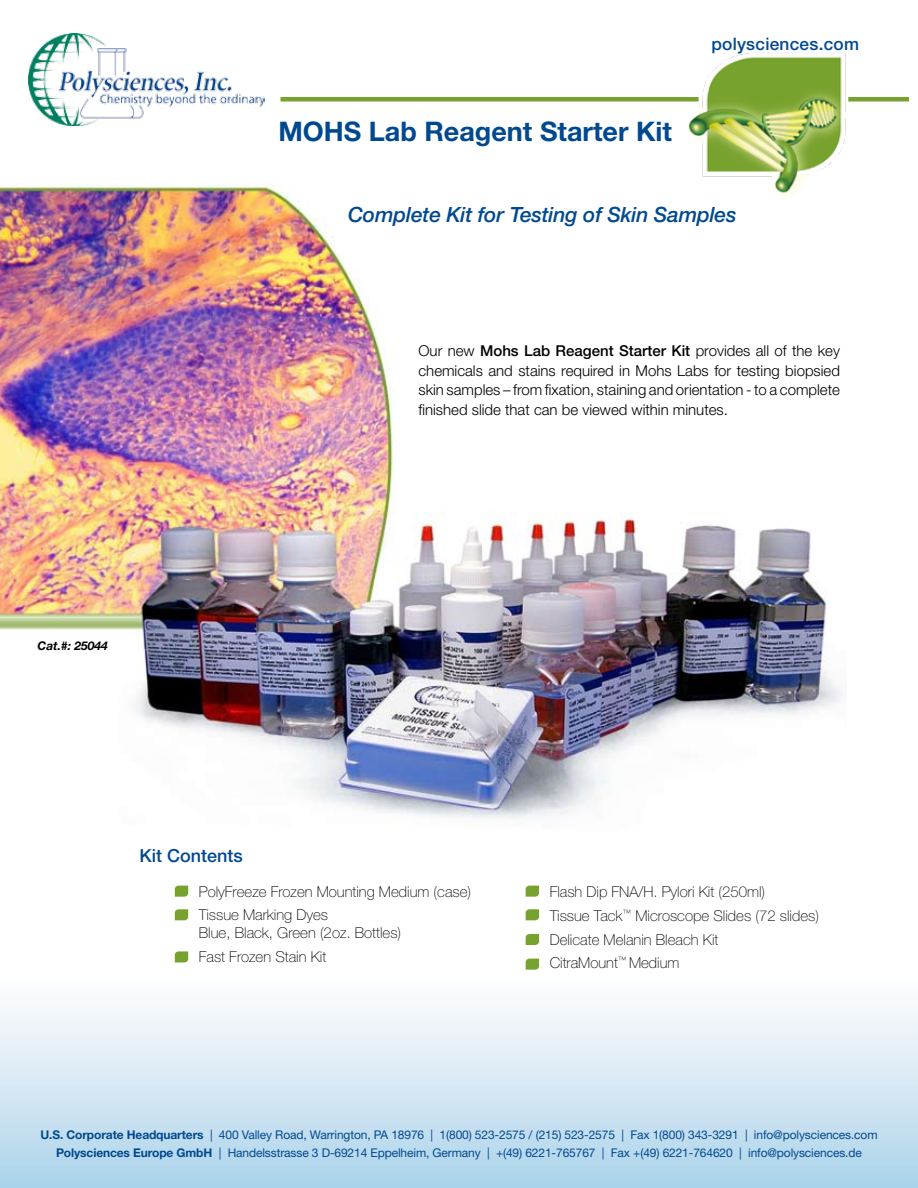
<style>
.page{position:relative;width:918px;height:1188px;background:#fff}
.page>*{position:absolute;margin:0;border:0;box-sizing:border-box;transform-origin:0 0}
.t1{font:700 27px "Helvetica Neue";color:#004990}
.t2{font:italic 500 21px "Helvetica Neue";letter-spacing:-.01em;color:#004990}
.t3{font:500 18px "Helvetica Neue";color:#004990}
.t4{font:500 17.25px "Helvetica Neue";letter-spacing:.015em;color:#004990}
.t5{font:100 15px/24px "Helvetica Neue";color:#000}
.t6{font:300 15px/19.5px "Helvetica Neue";color:#000;text-align:justify}
.t7{font:12px/18px "Helvetica Neue";letter-spacing:-.01em;color:#004990;text-align:center}
.t8{font:italic 700 12px "Helvetica Neue";color:#000}
.s1{font-weight:500}
.s2{font-weight:700}
</style>
<div class="page">
<img style="left:0;top:183px;width:843px;height:636px">
<div style="left:0;top:922px;width:918px;height:266px;background:linear-gradient(to bottom,#fff,#b1d5eb)"></div>
<svg style="left:526px;top:886px;width:13px;height:11px"></svg>
<svg style="left:526px;top:909px;width:13px;height:11px"></svg>
<svg style="left:175px;top:886px;width:13px;height:11px"></svg>
<svg style="left:175px;top:951px;width:13px;height:11px"></svg>
<svg style="left:175px;top:909px;width:13px;height:11px"></svg>
<svg style="left:526px;top:959px;width:13px;height:11px"></svg>
<svg style="left:526px;top:934px;width:13px;height:11px"></svg>
<div style="left:280px;top:97px;width:419px;height:5px;background:#78a22f"></div>
<div style="left:848px;top:97px;width:61px;height:5px;background:#78a22f"></div>
<img style="left:28px;top:33px;width:236px;height:93px">
<img style="left:686px;top:52px;width:160px;height:144px">
<h1 class="t1" style="left:278px;top:115px;width:395px">MOHS Lab Reagent Starter Kit</h1>
<h3 class="t4" style="left:711px;top:34px;width:149px">polysciences.com</h3>
<h2 class="t2" style="left:348px;top:202px;width:390px">Complete Kit for Testing of Skin Samples</h2>
<p class="t6" style="left:418px;top:341px;width:423px">Our new <span class="s1">Mohs Lab Reagent Starter Kit</span> provides all of the key chemicals and stains required in Mohs Labs for testing biopsied skin samples – from fixation, staining and orientation - to a complete finished slide that can be viewed within minutes.</p>
<p class="t8" style="left:38px;top:638px;width:72px">Cat.#: 25044</p>
<h3 class="t3" style="left:140px;top:844px;width:105px">Kit Contents</h3>
<p class="t5" style="left:199px;top:881px;width:274px;line-height:22.5px">PolyFreeze Frozen Mounting Medium (case)<br>Tissue Marking Dyes</p>
<p class="t5" style="left:199px;top:921px;width:204px">Blue, Black, Green (2oz. Bottles)<br>Fast Frozen Stain Kit</p>
<p class="t5" style="left:550px;top:880px;width:271px">Flash Dip FNA/H. Pylori Kit (250ml)<br>Tissue Tack<sup>™</sup> Microscope Slides (72 slides)<br>Delicate Melanin Bleach Kit</p>
<p class="t5" style="left:550px;top:951px;width:131px">CitraMount<sup>™</sup> Medium</p>
<p class="t7" style="left:40px;top:1126px;width:839px"><span class="s2">U.S. Corporate Headquarters</span> | 400 Valley Road, Warrington, PA 18976 | 1(800) 523-2575 / (215) 523-2575 | Fax 1(800) 343-3291 | info@polysciences.com<br><span class="s2">Polysciences Europe GmbH</span> | Handelsstrasse 3 D-69214 Eppelheim, Germany | +(49) 6221-765767 | Fax +(49) 6221-764620 | info@polysciences.de</p>
</div>
